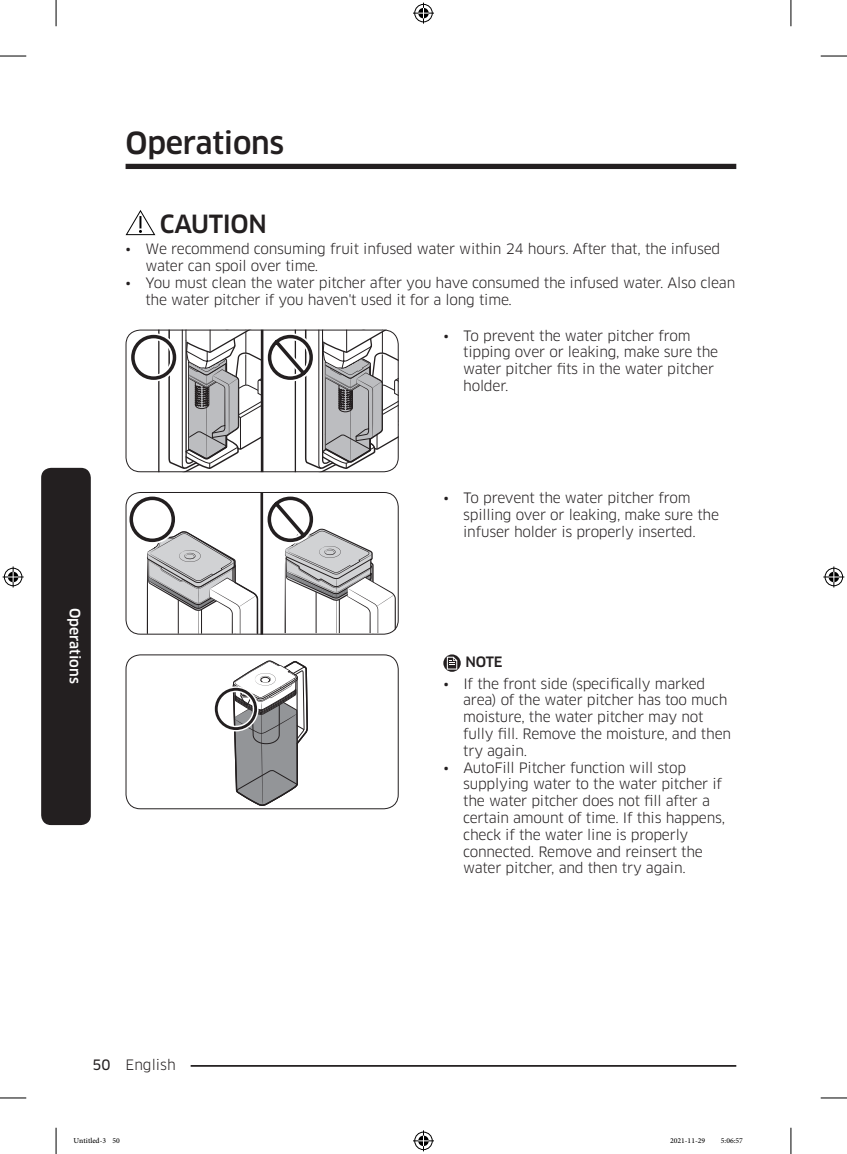
<style>
.page{position:relative;width:847px;height:1154px;background:#fff}
.page>*{position:absolute;margin:0;border:0;box-sizing:border-box;transform-origin:0 0}
.t1{font:500 29.75px "Samsung Clan Pro";letter-spacing:-.01em;color:#231f20}
.DL_DT_Icon__USPL{font:500 24.5px "Samsung Clan Pro";letter-spacing:-.015em;color:#231f20}
.t2{font:14px/16.8px "Samsung Clan Pro";letter-spacing:-.015em;color:#231f20}
.Sidebar{font:500 14px "Samsung Clan Pro";color:#fff}
.DL_DT_Icon{font:500 14px "Samsung Clan Pro";color:#231f20}
.t3{font:10.5px "Adobe Arabic";color:#000}
.s1{font-family:"Samsung Clan Pro News"}
</style>
<div class="page">
<div style="left:125px;top:164px;width:611px;height:5px;background:#231f20"></div>
<hr style="left:125px;top:1065px;width:611px;height:2px;background:#231f20">
<div style="left:111px;top:1055px;width:79px;height:17px;background:#fff"></div>
<div style="left:41px;top:468px;width:50px;height:357px;background:#231f20;border-radius:10px"></div>
<svg style="left:125px;top:210px;width:30px;height:25px"></svg>
<svg style="left:158px;top:330px;width:240px;height:142px"></svg>
<div style="left:129px;top:333px;width:49px;height:49px;border:7px solid #fff;border-radius:50%"></div>
<div style="left:131px;top:335px;width:45px;height:45px;border:4px solid #231f20;border-radius:50%"></div>
<hr style="left:261px;top:330px;width:2px;height:142px;background:#231f20">
<div style="left:125px;top:330px;width:273px;height:142px;border:1px solid #231f20;border-radius:14px"></div>
<div style="left:128px;top:495px;width:49px;height:49px;border:7px solid #fff;border-radius:50%"></div>
<div style="left:129px;top:496px;width:46px;height:46px;border:4px solid #231f20;border-radius:50%"></div>
<svg style="left:147px;top:492px;width:249px;height:142px"></svg>
<hr style="left:260px;top:492px;width:3px;height:142px;background:#231f20">
<div style="left:125px;top:492px;width:273px;height:142px;border:1px solid #231f20;border-radius:14px"></div>
<svg style="left:232px;top:660px;width:76px;height:146px"></svg>
<div style="left:213px;top:686px;width:45px;height:45px;border:6px solid #fff;border-radius:50%"></div>
<div style="left:215px;top:688px;width:42px;height:42px;border:3px solid #231f20;border-radius:50%"></div>
<div style="left:125px;top:654px;width:273px;height:155px;border:1px solid #231f20;border-radius:14px"></div>
<svg style="left:443px;top:654px;width:17px;height:18px"></svg>
<svg style="left:446px;top:657px;width:11px;height:12px"></svg>
<svg style="left:0;top:56px;width:26px;height:1px"></svg>
<svg style="left:820px;top:56px;width:26px;height:1px"></svg>
<svg style="left:0;top:1097px;width:26px;height:1px"></svg>
<svg style="left:820px;top:1097px;width:26px;height:1px"></svg>
<svg style="left:56px;top:0;width:1px;height:26px"></svg>
<svg style="left:56px;top:1128px;width:1px;height:26px"></svg>
<svg style="left:790px;top:0;width:1px;height:26px"></svg>
<svg style="left:790px;top:1128px;width:1px;height:26px"></svg>
<svg style="left:413px;top:3px;width:21px;height:21px"></svg>
<svg style="left:413px;top:1130px;width:21px;height:21px"></svg>
<svg style="left:3px;top:566px;width:21px;height:21px"></svg>
<svg style="left:823px;top:566px;width:21px;height:21px"></svg>
<h1 class="t1" style="left:125px;top:125px;width:160px">Operations</h1>
<p class="DL_DT_Icon__USPL" style="left:160px;top:209px;width:108px">CAUTION</p>
<p class="t2" style="left:145px;top:241px;width:576px;text-indent:-20px">• We recommend consuming fruit infused water within 24 hours. After that, the infused water can spoil over time.</p>
<p class="t2" style="left:145px;top:274px;width:591px;text-indent:-20px">• You must clean the water pitcher after you have consumed the infused water. Also clean the water pitcher if you haven't used it for a long time.</p>
<p class="t2" style="left:463px;top:327px;width:256px;text-indent:-20px">• To prevent the water pitcher from tipping over or leaking, make sure the water pitcher fits in the water pitcher holder.</p>
<p class="Sidebar" style="left:83px;top:608px;width:77px;rotate:90deg">Operations</p>
<p class="t2" style="left:92px;top:1056px;width:85px"><span class="s1">50</span> English</p>
<p class="t2" style="left:463px;top:489px;width:257px;text-indent:-20px">• To prevent the water pitcher from spilling over or leaking, make sure the infuser holder is properly inserted.</p>
<p class="DL_DT_Icon" style="left:465px;top:653px;width:39px">NOTE</p>
<p class="t2" style="left:463px;top:675px;width:269px;text-indent:-20px">• If the front side (specifically marked area) of the water pitcher has too much moisture, the water pitcher may not fully fill. Remove the moisture, and then try again.</p>
<p class="t2" style="left:463px;top:759px;width:263px;text-indent:-20px">• AutoFill Pitcher function will stop supplying water to the water pitcher if the water pitcher does not fill after a certain amount of time. If this happens, check if the water line is properly connected. Remove and reinsert the water pitcher, and then try again.</p>
<p class="t3" style="left:74px;top:1133px;width:48px">Untitled-3 50</p>
<p class="t3" style="left:669px;top:1133px;width:37px">2021-11-29</p>
<p class="t3" style="left:720px;top:1133px;width:24px">5:06:57</p>
</div>
